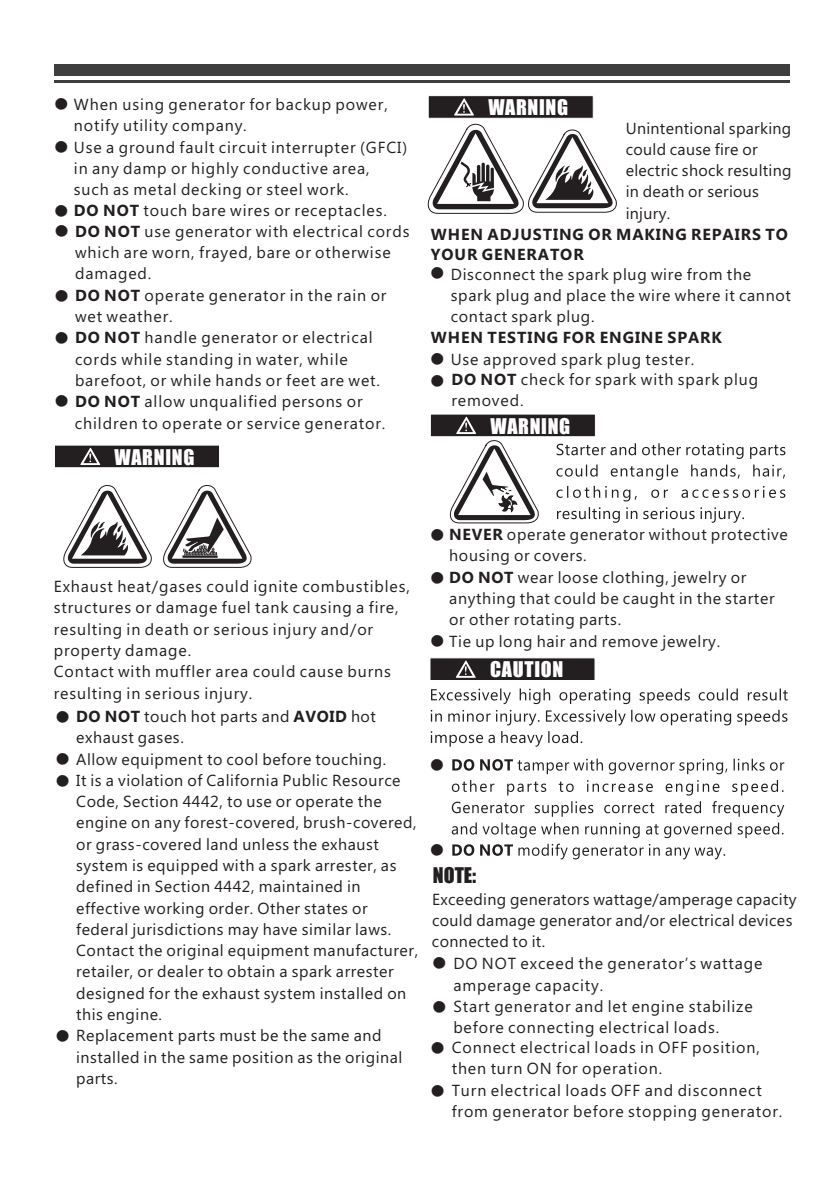
<style>
.page{position:relative;width:840px;height:1191px;background:#fff}
.page>*{position:absolute;margin:0;border:0;box-sizing:border-box;transform-origin:0 0}
.t1{font:48px/42.4px "Sim Sun";color:#231f20}
.t2{font:20px "Impact";letter-spacing:.035em;color:#fff}
.t3{font:20px "Impact";color:#231f20}
.t4{font:16px/21.2px "Ebrima";letter-spacing:.045em;color:#231f20}
.t5{font:16px/21.2px "Ebrima";letter-spacing:.02em;color:#231f20}
.t6{font:700 16px/20px "Ebrima";letter-spacing:.055em;color:#231f20}
.s1{font-weight:700}
</style>
<div class="page">
<div style="left:54px;top:65px;width:735px;height:11px;background:#3e3e3f"></div>
<hr style="left:54px;top:80px;width:735px;height:3px;background:#3e3e3f">
<div style="left:428px;top:95px;width:165px;height:23px;background:#231f20;border:1px solid #fff"></div>
<svg style="left:454px;top:98px;width:19px;height:18px"></svg>
<div style="left:430px;top:414px;width:165px;height:23px;background:#231f20;border:1px solid #fff"></div>
<svg style="left:447px;top:417px;width:92px;height:106px"></svg>
<svg style="left:556px;top:443px;width:229px;height:80px"></svg>
<svg style="left:430px;top:688px;width:357px;height:37px"></svg>
<svg style="left:430px;top:731px;width:152px;height:15px"></svg>
<svg style="left:451px;top:758px;width:332px;height:101px"></svg>
<svg style="left:427px;top:123px;width:190px;height:91px"></svg>
<div style="left:429px;top:657px;width:166px;height:23px;background:#231f20;border:1px solid #fff"></div>
<svg style="left:455px;top:660px;width:20px;height:18px"></svg>
<svg style="left:63px;top:485px;width:89px;height:83px"></svg>
<svg style="left:163px;top:485px;width:89px;height:83px"></svg>
<div style="left:183px;top:556px;width:34px;height:1px;border:1px solid #231f20"></div>
<div style="left:54px;top:445px;width:166px;height:23px;background:#231f20;border:1px solid #fff"></div>
<svg style="left:80px;top:448px;width:20px;height:17px"></svg>
<p class="t4" style="left:74px;top:95px;width:334px">When using generator for backup power, notify utility company.<br>Use a ground fault circuit interrupter (GFCI) in any damp or highly conductive area, such as metal decking or steel work.<br><span class="s1">DO NOT</span> touch bare wires or receptacles.</p>
<h1 class="t1" style="left:50px;top:85px;width:25px">• •</h1>
<h1 class="t1" style="left:50px;top:192px;width:25px">•</h1>
<p class="t4" style="left:75px;top:222px;width:336px"><span class="s1">DO NOT</span> use generator with electrical cords which are worn, frayed, bare or otherwise damaged.<br><span class="s1">DO NOT</span> operate generator in the rain or wet weather.<br><span class="s1">DO NOT</span> handle generator or electrical cords while standing in water, while barefoot, or while hands or feet are wet.<br><span class="s1">DO NOT</span> allow unqualified persons or</p>
<h1 class="t1" style="left:50px;top:201px;width:25px;line-height:65px">• •</h1>
<h1 class="t1" style="left:50px;top:318px;width:25px">•</h1>
<p class="t4" style="left:50px;top:414px;width:336px"><sup>•</sup>children to operate or service generator.</p>
<p class="t2" style="left:115px;top:449px;width:81px">WARNING</p>
<p class="t2" style="left:488px;top:99px;width:81px">WARNING</p>
<p class="t5" style="left:625px;top:119px;width:167px">Unintentional sparking could cause fire or electric shock resulting in death or serious injury.</p>
<p class="t6" style="left:430px;top:226px;width:358px">WHEN ADJUSTING OR MAKING REPAIRS TO<br>YOUR GENERATOR</p>
<p class="t4" style="left:450px;top:265px;width:341px">Disconnect the spark plug wire from the spark plug and place the wire where it cannot contact spark plug.</p>
<h1 class="t1" style="left:425px;top:254px;width:25px">•</h1>
<p class="t6" style="left:430px;top:329px;width:292px">WHEN TESTING FOR ENGINE SPARK</p>
<p class="t4" style="left:450px;top:350px;width:245px">Use approved spark plug tester.</p>
<p class="t4" style="left:425px;top:370px;width:334px"><sup>•</sup><span class="s1">DO NOT</span> check for spark with spark plug</p>
<p class="t4" style="left:425px;top:392px;width:100px"><sup>•</sup>removed.</p>
<p class="t2" style="left:490px;top:418px;width:81px">WARNING</p>
<p class="t4" style="left:54px;top:577px;width:357px">Exhaust heat/gases could ignite combustibles, structures or damage fuel tank causing a fire, resulting in death or serious injury and/or property damage.<br>Contact with muffler area could cause burns resulting in serious injury.</p>
<p class="t4" style="left:76px;top:707px;width:343px"><span class="s1">DO NOT</span> touch hot parts and <span class="s1">AVOID</span> hot exhaust gases.<br>Allow equipment to cool before touching.<br>It is a violation of California Public Resource Code, Section 4442, to use or operate the engine on any forest-covered, brush-covered, or grass-covered land unless the exhaust system is equipped with a spark arrester, as defined in Section 4442, maintained in effective working order. Other states or federal jurisdictions may have similar laws.<br>Contact the original equipment manufacturer, retailer, or dealer to obtain a spark arrester designed for the exhaust system installed on this engine.<br>Replacement parts must be the same and installed in the same position as the original parts.</p>
<h1 class="t1" style="left:51px;top:698px;width:25px">•</h1>
<h1 class="t1" style="left:51px;top:750px;width:25px">••</h1>
<h1 class="t1" style="left:51px;top:1016px;width:25px">•</h1>
<p class="t4" style="left:449px;top:525px;width:340px"><span class="s1">NEVER</span> operate generator without protective housing or covers.<br><span class="s1">DO NOT</span> wear loose clothing, jewelry or anything that could be caught in the starter or other rotating parts.<br>Tie up long hair and remove jewelry.</p>
<h1 class="t1" style="left:425px;top:515px;width:25px;line-height:43px">• •</h1>
<h1 class="t1" style="left:425px;top:621px;width:25px">•</h1>
<p class="t2" style="left:490px;top:661px;width:75px">CAUTION</p>
<h1 class="t1" style="left:425px;top:723px;width:25px;line-height:85.6px">• •</h1>
<p class="t3" style="left:432px;top:867px;width:45px">NOTE:</p>
<p class="t5" style="left:432px;top:890px;width:366px">Exceeding generators wattage/amperage capacity could damage generator and/or electrical devices connected to it.</p>
<h1 class="t1" style="left:425px;top:944px;width:27px;text-align:justify">• • • •</h1>
<p class="t4" style="left:453px;top:954px;width:310px">DO NOT exceed the generator’s wattage amperage capacity.<br>Start generator and let engine stabilize before connecting electrical loads.</p>
<p class="t4" style="left:451px;top:1038px;width:332px">Connect electrical loads in OFF position, then turn ON for operation.<br>Turn electrical loads OFF and disconnect from generator before stopping generator.</p>
</div>
